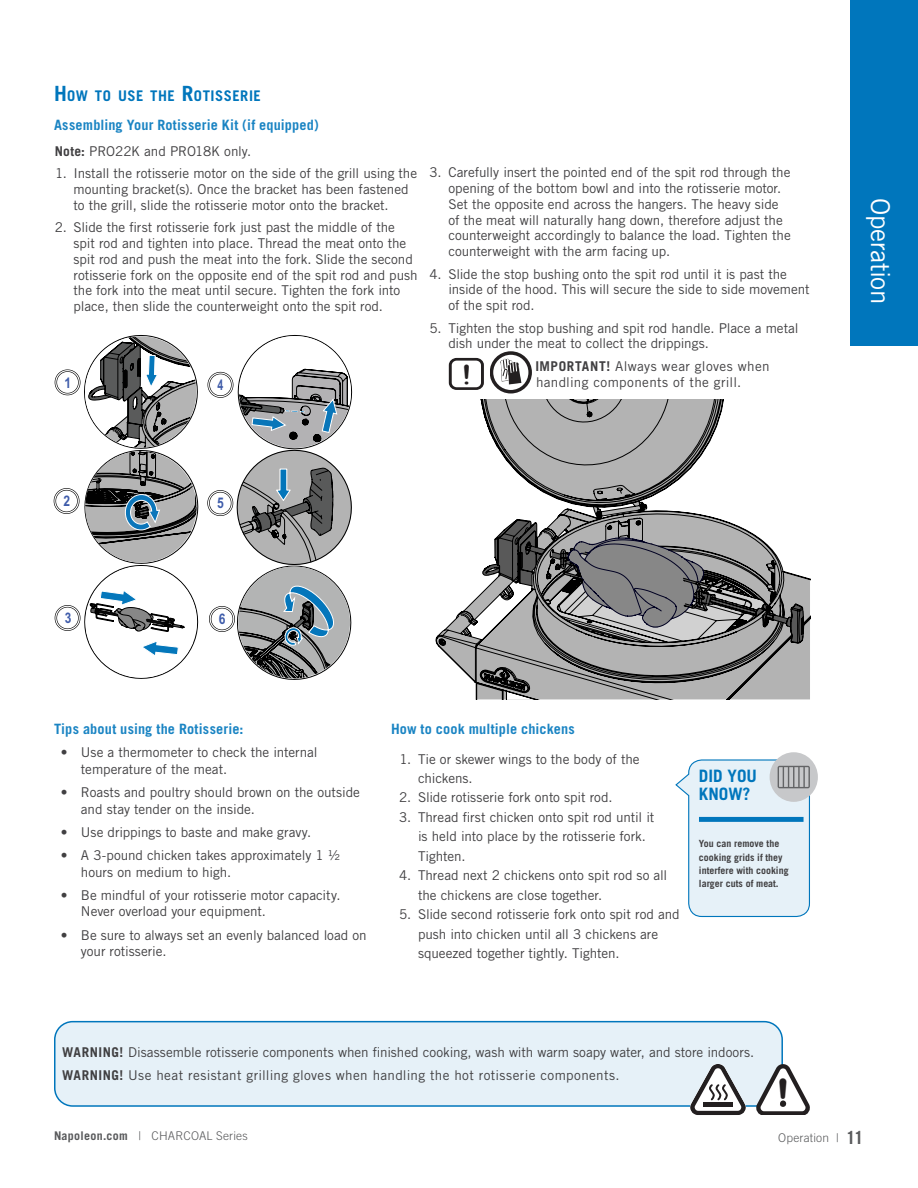
<style>
.page{position:relative;width:918px;height:1188px;background:#fff}
.page>*{position:absolute;margin:0;border:0;box-sizing:border-box;transform-origin:0 0}
.t1{font:700 45.45px "Courier New";color:#231f20;scale:.96 1}
.t2{font:700 31.95px "Courier New";color:#231f20;scale:.93 1}
.t3{font:25.95px "Trade Gothic LT Std";letter-spacing:-.015em;color:#fff}
.t4{font:700 17.1px/18.3px "Trade Gothic LT Std";color:#0076bc}
.t5{font:700 14.7px "Trade Gothic LT Std";letter-spacing:.035em;color:#0076bc}
.t6{font:700 14.7px "Arial Narrow";color:#3f5caa}
.t7{font:700 14.7px "Arial Narrow";color:#3e5caa}
.t8{font:700 14.7px "Arial Narrow";color:#3f5ca9;scale:.87 1}
.t9{font:700 14.25px "Trade Gothic LT Std";letter-spacing:.01em;color:#1a84c3}
.t10{font:13.5px/15.8px "Trade Gothic LT Std";letter-spacing:-.005em;color:#414042}
.t11{font:13.5px "Trade Gothic LT Std";letter-spacing:.025em;color:#414042}
.t12{font:300 12px "Trade Gothic LT Std";letter-spacing:.015em;color:#58595b}
.t13{font:700 9.9px/13.4px "Trade Gothic LT Std";color:#414042}
.s1{font-size:21px}
.s2{font-weight:700}
.s3{font-weight:700;font-size:18px}
</style>
<div class="page">
<div style="left:850px;top:0;width:68px;height:346px;background:#0076bc"></div>
<div style="left:55px;top:1022px;width:727px;height:84px;background:#e6f1f8;border-radius:18px"></div>
<div style="left:54px;top:1021px;width:729px;height:86px;border:2px solid #0076bc;border-radius:18px"></div>
<svg style="left:755px;top:1064px;width:55px;height:51px"></svg>
<svg style="left:690px;top:1064px;width:56px;height:51px"></svg>
<hr style="left:704px;top:1102px;width:29px;height:4px;background:#231f20">
<svg style="left:491px;top:353px;width:39px;height:39px"></svg>
<div style="left:490px;top:351px;width:42px;height:43px;border:4px solid #231f20;border-radius:50%"></div>
<svg style="left:500px;top:359px;width:22px;height:26px"></svg>
<div style="left:449px;top:358px;width:35px;height:32px;border:3px solid #231f20;border-radius:6px"></div>
<svg style="left:440px;top:619px;width:15px;height:44px"></svg>
<svg style="left:455px;top:399px;width:355px;height:300px"></svg>
<svg style="left:54px;top:335px;width:144px;height:344px"></svg>
<svg style="left:207px;top:335px;width:145px;height:345px"></svg>
<div style="left:770px;top:752px;width:48px;height:50px;background:#c7c8ca;border-radius:50%"></div>
<svg style="left:675px;top:759px;width:136px;height:159px"></svg>
<p class="t5" style="left:54px;top:86px;width:208px"><span class="s1">H</span> OW TO USE THE <span class="s1">R</span>OTISSERIE</p>
<p class="t9" style="left:54px;top:116px;width:266px">Assembling Your Rotisserie Kit (if equipped)</p>
<p class="t10" style="left:55px;top:143px;width:198px"><span class="s2">Note:</span> PRO22K and PRO18K only.</p>
<p class="t10" style="left:74px;top:165px;width:345px;text-indent:-19px">1. Install the rotisserie motor on the side of the grill using the mounting bracket(s). Once the bracket has been fastened to the grill, slide the rotisserie motor onto the bracket.</p>
<p class="t10" style="left:74px;top:219px;width:346px;text-indent:-19px">2. Slide the first rotisserie fork just past the middle of the spit rod and tighten into place. Thread the meat onto the spit rod and push the meat into the fork. Slide the second rotisserie fork on the opposite end of the spit rod and push the fork into the meat until secure. Tighten the fork into place, then slide the counterweight onto the spit rod.</p>
<p class="t6" style="left:64px;top:371px;width:8px">1</p>
<p class="t8" style="left:217px;top:374px;width:8px">4</p>
<p class="t10" style="left:448px;top:165px;width:344px;text-indent:-19px">3. Carefully insert the pointed end of the spit rod through the opening of the bottom bowl and into the rotisserie motor.<br>Set the opposite end across the hangers. The heavy side of the meat will naturally hang down, therefore adjust the counterweight accordingly to balance the load. Tighten the counterweight with the arm facing up.</p>
<p class="t10" style="left:448px;top:266px;width:363px;text-indent:-19px">4. Slide the stop bushing onto the spit rod until it is past the inside of the hood. This will secure the side to side movement of the spit rod.</p>
<p class="t10" style="left:448px;top:320px;width:352px;text-indent:-19px">5. Tighten the stop bushing and spit rod handle. Place a metal dish under the meat to collect the drippings.</p>
<p class="t11" style="left:535px;top:358px;width:236px"><span class="s2">IMPORTANT!</span> Always wear gloves when</p>
<h2 class="t2" style="left:458px;top:354px;width:21px">!</h2>
<p class="t11" style="left:536px;top:374px;width:207px">handling components of the grill.</p>
<p class="t6" style="left:64px;top:490px;width:8px">2</p>
<p class="t7" style="left:217px;top:492px;width:8px">5</p>
<p class="t6" style="left:65px;top:607px;width:8px">3</p>
<p class="t7" style="left:219px;top:608px;width:8px">6</p>
<p class="t9" style="left:54px;top:720px;width:191px">Tips about using the Rotisserie:</p>
<p class="t10" style="left:81px;top:744px;width:238px;line-height:16.5px;text-indent:-20px">• Use a thermometer to check the internal temperature of the meat.</p>
<p class="t10" style="left:81px;top:784px;width:280px;line-height:16.5px;text-indent:-20px">• Roasts and poultry should brown on the outside and stay tender on the inside.</p>
<p class="t10" style="left:61px;top:824px;width:252px">• Use drippings to baste and make gravy.</p>
<p class="t10" style="left:81px;top:847px;width:261px;line-height:16.5px;text-indent:-20px">• A 3-pound chicken takes approximately 1 ½ hours on medium to high.</p>
<p class="t10" style="left:81px;top:887px;width:261px;line-height:16.5px;text-indent:-20px">• Be mindful of your rotisserie motor capacity.<br>Never overload your equipment.</p>
<p class="t10" style="left:81px;top:927px;width:287px;line-height:16.5px;text-indent:-20px">• Be sure to always set an evenly balanced load on your rotisserie.</p>
<p class="t9" style="left:391px;top:720px;width:185px">How to cook multiple chickens</p>
<p class="t10" style="left:418px;top:749px;width:223px;line-height:19.5px;text-indent:-19px">1. Tie or skewer wings to the body of the chickens.</p>
<p class="t10" style="left:399px;top:790px;width:215px">2. Slide rotisserie fork onto spit rod.</p>
<p class="t10" style="left:418px;top:807px;width:238px;line-height:19.5px;text-indent:-19px">3. Thread first chicken onto spit rod until it is held into place by the rotisserie fork.<br>Tighten.</p>
<p class="t10" style="left:418px;top:866px;width:251px;line-height:19.5px;text-indent:-19px">4. Thread next 2 chickens onto spit rod so all the chickens are close together.</p>
<p class="t10" style="left:418px;top:905px;width:263px;line-height:19.5px;text-indent:-19px">5. Slide second rotisserie fork onto spit rod and push into chicken until all 3 chickens are squeezed together tightly. Tighten.</p>
<p class="t4" style="left:699px;top:766px;width:59px">DID YOU<br>KNOW?</p>
<p class="t13" style="left:699px;top:837px;width:91px">You can remove the cooking grids if they interfere with cooking larger cuts of meat.</p>
<p class="t10" style="left:62px;top:1040px;width:694px;line-height:23.2px"><span class="s2">WARNING!</span> Disassemble rotisserie components when finished cooking, wash with warm soapy water, and store indoors.<br><span class="s2">WARNING!</span> Use heat resistant grilling gloves when handling the hot rotisserie components.</p>
<h1 class="t1" style="left:770px;top:1064px;width:29px">!</h1>
<h3 class="t3" style="left:896px;top:198px;width:108px;rotate:90deg">Operation</h3>
<p class="t12" style="left:54px;top:1129px;width:195px"><span class="s2">Napoleon.com</span> | CHARCOAL Series</p>
<p class="t12" style="left:778px;top:1131px;width:87px">Operation | <span class="s3">11</span></p>
</div>
